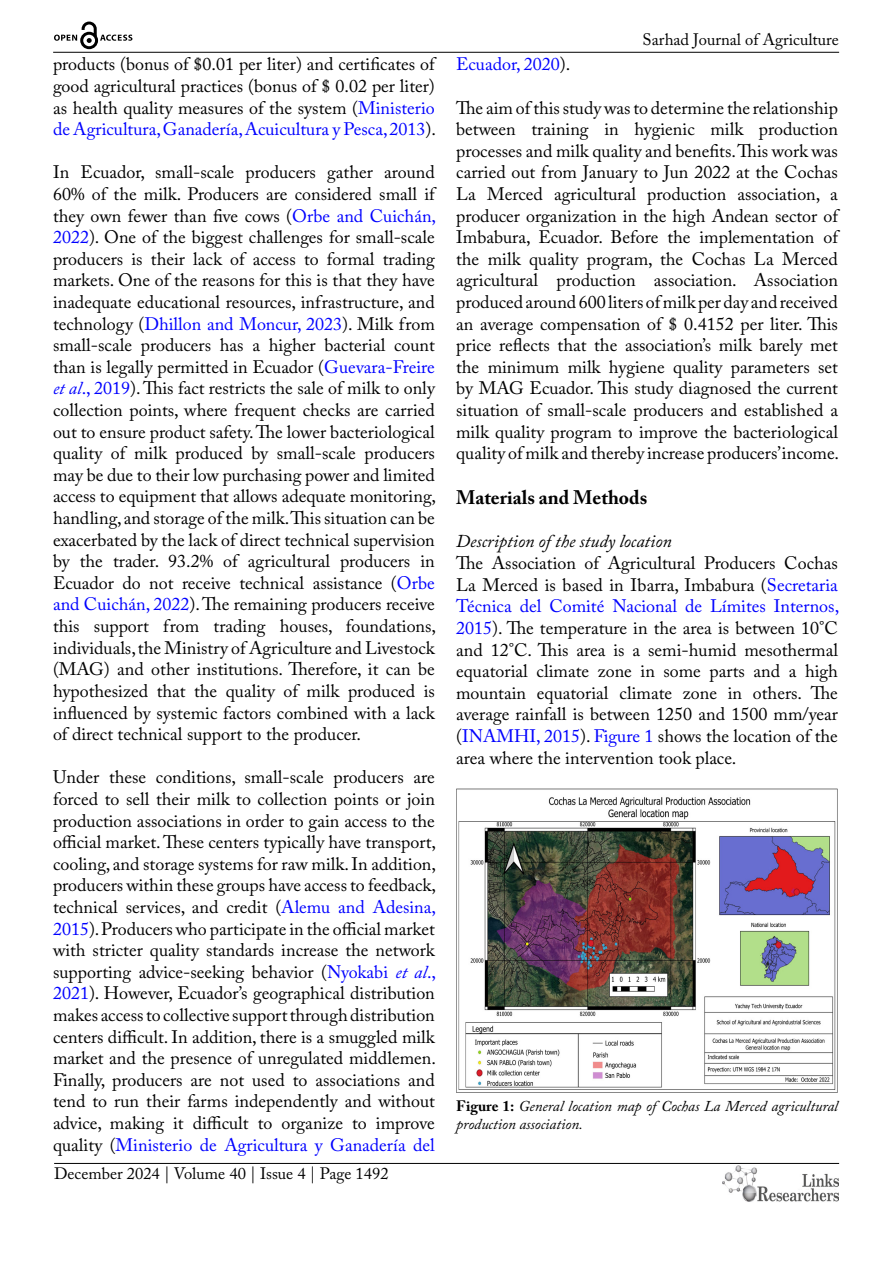
<style>
.page{position:relative;width:893px;height:1263px;background:#fff}
.page>*{position:absolute;margin:0;border:0;box-sizing:border-box;transform-origin:0 0}
.t1{font:700 19.5px "Adobe Caslon Pro";color:#000}
.t2{font:18px/21.6px "Adobe Caslon Pro";color:#000;text-align:justify}
.t3{font:italic 18px "Adobe Caslon Pro";color:#000}
.t4{font:18px "Adobe Caslon Pro";color:#00f}
.t5{font:16.5px "Adobe Caslon Pro";color:#000}
.t6{font:italic 15px/18px "Adobe Caslon Pro";color:#000}
.s1{color:#00f}
.s2{font-style:italic;color:#00f}
.s3{color:#000}
.s4{font-weight:700;font-style:normal}
</style>
<div class="page">
<hr style="left:53px;top:52px;width:786px;height:1px;background:#000">
<hr style="left:54px;top:1163px;width:785px;height:1px;background:#000">
<img style="left:722px;top:1166px;width:117px;height:36px">
<svg style="left:54px;top:22px;width:78px;height:27px"></svg>
<img style="left:456px;top:788px;width:382px;height:305px">
<p class="t2" style="left:53px;top:53px;width:385px">products (bonus of $0.01 per liter) and certificates of good agricultural practices (bonus of $ 0.02 per liter) as health quality measures of the system (<span class="s1">Ministerio de Agricultura, Ganadería, Acuicultura y Pesca, 2013</span>).</p>
<p class="t2" style="left:53px;top:161px;width:385px">In Ecuador, small-scale producers gather around 60% of the milk. Producers are considered small if they own fewer than five cows (<span class="s1">Orbe and Cuichán, 2022</span>). One of the biggest challenges for small-scale producers is their lack of access to formal trading markets. One of the reasons for this is that they have inadequate educational resources, infrastructure, and technology (<span class="s1">Dhillon and Moncur, 2023</span>). Milk from small-scale producers has a higher bacterial count than is legally permitted in Ecuador (<span class="s1">Guevara-Freire </span><span class="s2">et al</span><span class="s1">., 2019</span>). This fact restricts the sale of milk to only collection points, where frequent checks are carried out to ensure product safety. The lower bacteriological quality of milk produced by small-scale producers may be due to their low purchasing power and limited access to equipment that allows adequate monitoring, handling, and storage of the milk. This situation can be exacerbated by the lack of direct technical supervision by the trader. 93.2% of agricultural producers in Ecuador do not receive technical assistance (<span class="s1">Orbe and Cuichán, 2022</span>). The remaining producers receive this support from trading houses, foundations, individuals, the Ministry of Agriculture and Livestock (MAG) and other institutions. Therefore, it can be hypothesized that the quality of milk produced is influenced by systemic factors combined with a lack of direct technical support to the producer.</p>
<p class="t2" style="left:53px;top:766px;width:385px">Under these conditions, small-scale producers are forced to sell their milk to collection points or join production associations in order to gain access to the official market. These centers typically have transport, cooling, and storage systems for raw milk. In addition, producers within these groups have access to feedback, technical services, and credit (<span class="s1">Alemu and Adesina, 2015</span>). Producers who participate in the official market with stricter quality standards increase the network supporting advice-seeking behavior (<span class="s1">Nyokabi</span> <span class="s2">et al</span><span class="s1">., 2021</span>). However, Ecuador’s geographical distribution makes access to collective support through distribution centers difficult. In addition, there is a smuggled milk market and the presence of unregulated middlemen.<br>Finally, producers are not used to associations and tend to run their farms independently and without advice, making it difficult to organize to improve quality (<span class="s1">Ministerio de Agricultura y Ganadería del</span></p>
<p class="t5" style="left:54px;top:1164px;width:336px">December 2024 | Volume 40 | Issue 4 | Page 1492</p>
<p class="t5" style="left:643px;top:30px;width:198px">Sarhad Journal of Agriculture</p>
<p class="t4" style="left:456px;top:54px;width:116px">Ecuador, 2020<span class="s3">).</span></p>
<p class="t2" style="left:456px;top:97px;width:385px">The aim of this study was to determine the relationship between training in hygienic milk production processes and milk quality and benefits. This work was carried out from January to Jun 2022 at the Cochas La Merced agricultural production association, a producer organization in the high Andean sector of Imbabura, Ecuador. Before the implementation of the milk quality program, the Cochas La Merced agricultural production association. Association produced around 600 liters of milk per day and received an average compensation of $ 0.4152 per liter. This price reflects that the association’s milk barely met the minimum milk hygiene quality parameters set by MAG Ecuador. This study diagnosed the current situation of small-scale producers and established a milk quality program to improve the bacteriological quality of milk and thereby increase producers’income.</p>
<p class="t1" style="left:456px;top:486px;width:193px">Materials and Methods</p>
<p class="t3" style="left:456px;top:531px;width:217px">Description of the study location</p>
<p class="t2" style="left:456px;top:552px;width:385px">The Association of Agricultural Producers Cochas La Merced is based in Ibarra, Imbabura (<span class="s1">Secretaria Técnica del Comité Nacional de Límites Internos, 2015</span>). The temperature in the area is between 10°C and 12°C. This area is a semi-humid mesothermal equatorial climate zone in some parts and a high mountain equatorial climate zone in others. The average rainfall is between 1250 and 1500 mm/year (<span class="s1">INAMHI, 2015</span>). <span class="s1">Figure 1</span> shows the location of the area where the intervention took place.</p>
<p class="t6" style="left:456px;top:1096px;width:383px"><span class="s4">Figure 1:</span> General location map of Cochas La Merced agricultural production association.</p>
</div>
